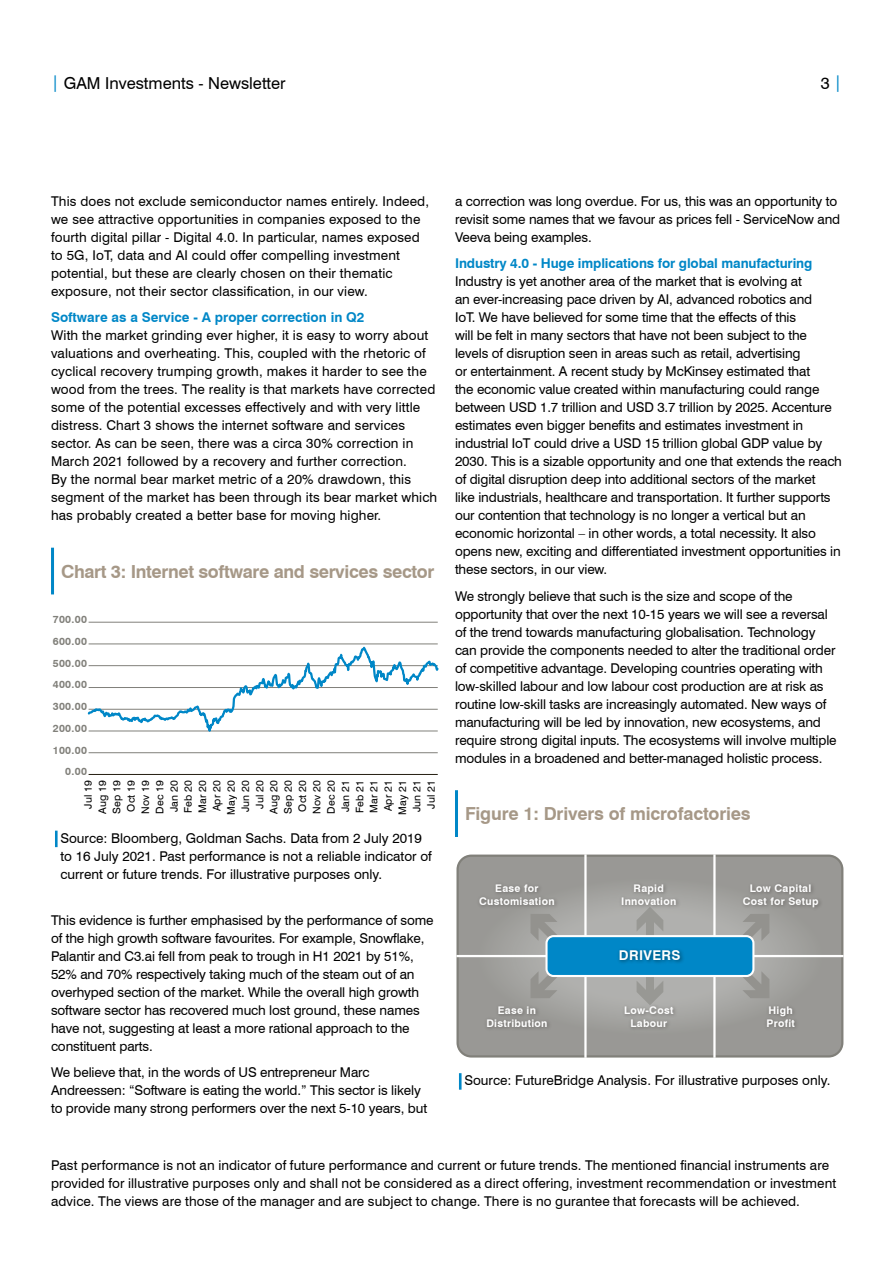
<style>
.page{position:relative;width:893px;height:1263px;background:#fff}
.page>*{position:absolute;margin:0;border:0;box-sizing:border-box;transform-origin:0 0}
.t1{font:700 18px "Swiss 721 BT";letter-spacing:-.02em;color:#a69887}
.t2{font:16.5px "Swiss 721 BT";color:#000}
.BODY_text{font:13.5px/18px "Swiss 721 BT";letter-spacing:-.01em;color:#000}
.BODY_text-2{font:13.5px/18px "Swiss 721 BT";letter-spacing:.01em;color:#000}
._9pt___4mm___4mm_par{font:13.5px/18px "Swiss 721 BT";letter-spacing:.01em;color:#000}
.SUBTITLE{font:700 13.5px "Swiss 721 BT";letter-spacing:-.01em;color:#0087c7}
.t3{font:700 13.5px "Swiss 721 BT";letter-spacing:.025em;color:#fff}
.t4{font:10.5px/14.2px "Swiss 721 BT";letter-spacing:.005em;color:#000;text-align:center}
.t5{font:700 10.5px/12.6px "Swiss 721 BT";letter-spacing:.025em;color:#fff;text-align:center}
.t6{font:700 10.5px "Swiss 721 BT";letter-spacing:.025em;color:#81807a}
.s1{color:#0087c7}
.s2{font-size:15px;color:#0087c7}
</style>
<div class="page">
<hr style="left:51px;top:548px;width:3px;height:46px;background:#0087c7">
<hr style="left:89px;top:622px;width:349px;height:1px;background:#81807a">
<hr style="left:89px;top:752px;width:349px;height:1px;background:#81807a">
<hr style="left:89px;top:774px;width:349px;height:1px;background:#251e11">
<svg style="left:87px;top:643px;width:352px;height:89px"></svg>
<hr style="left:455px;top:790px;width:3px;height:47px;background:#0087c7">
<svg style="left:456px;top:854px;width:387px;height:203px;background:#9e9d9a"></svg>
<hr style="left:456px;top:955px;width:387px;height:2px;background:#fff">
<hr style="left:713px;top:854px;width:3px;height:204px;background:#fff">
<hr style="left:584px;top:854px;width:3px;height:204px;background:#fff">
<svg style="left:637px;top:914px;width:26px;height:21px"></svg>
<svg style="left:637px;top:977px;width:26px;height:23px"></svg>
<svg style="left:530px;top:914px;width:31px;height:30px"></svg>
<svg style="left:530px;top:968px;width:31px;height:30px"></svg>
<svg style="left:739px;top:914px;width:30px;height:30px"></svg>
<svg style="left:739px;top:968px;width:30px;height:30px"></svg>
<div style="left:546px;top:936px;width:207px;height:40px;background:#0087c7;border-radius:7px"></div>
<div style="left:545px;top:935px;width:209px;height:42px;border:2px solid #fff;border-radius:7px"></div>
<img style="left:618px;top:949px;width:65px;height:14px">
<img style="left:475px;top:879px;width:86px;height:35px">
<img style="left:482px;top:1000px;width:72px;height:35px">
<img style="left:617px;top:879px;width:66px;height:35px">
<img style="left:620px;top:1000px;width:60px;height:35px">
<img style="left:738px;top:879px;width:87px;height:35px">
<img style="left:762px;top:1000px;width:39px;height:35px">
<p class="t2" style="left:51px;top:73px;width:236px"><span class="s1">|</span> GAM Investments - Newsletter</p>
<p class="t2" style="left:821px;top:73px;width:23px">3 <span class="s1">|</span></p>
<p class="BODY_text-2" style="left:51px;top:192px;width:379px">This does not exclude semiconductor names entirely. Indeed, we see attractive opportunities in companies exposed to the fourth digital pillar - Digital 4.0. In particular, names exposed to 5G, IoT, data and AI could offer compelling investment potential, but these are clearly chosen on their thematic exposure, not their sector classification, in our view.</p>
<p class="SUBTITLE" style="left:51px;top:309px;width:315px">Software as a Service - A proper correction in Q2</p>
<p class="BODY_text-2" style="left:51px;top:326px;width:388px">With the market grinding ever higher, it is easy to worry about valuations and overheating. This, coupled with the rhetoric of cyclical recovery trumping growth, makes it harder to see the wood from the trees. The reality is that markets have corrected some of the potential excesses effectively and with very little distress. Chart 3 shows the internet software and services sector. As can be seen, there was a circa 30% correction in March 2021 followed by a recovery and further correction.<br>By the normal bear market metric of a 20% drawdown, this segment of the market has been through its bear market which has probably created a better base for moving higher.</p>
<p class="t1" style="left:61px;top:561px;width:375px">Chart 3: Internet software and services sector</p>
<p class="t6" style="left:53px;top:613px;width:36px">700.00</p>
<p class="t6" style="left:53px;top:635px;width:36px">600.00</p>
<p class="t6" style="left:53px;top:656px;width:36px">500.00</p>
<p class="t6" style="left:53px;top:678px;width:36px">400.00</p>
<p class="t6" style="left:53px;top:700px;width:36px">300.00</p>
<p class="t6" style="left:53px;top:722px;width:36px">200.00</p>
<p class="t6" style="left:53px;top:743px;width:36px">100.00</p>
<p class="t6" style="left:65px;top:765px;width:23px">0.00</p>
<p class="t4" style="left:81px;top:815px;width:36px;rotate:-90deg">Jul 19<br>Aug 19<br>Sep 19<br>Oct 19<br>Nov 19<br>Dec 19<br>Jan 20<br>Feb 20<br>Mar 20<br>Apr 20<br>May 20<br>Jun 20<br>Jul 20<br>Aug 20<br>Sep 20<br>Oct 20<br>Nov 20<br>Dec 20<br>Jan 21<br>Feb 21<br>Mar 21<br>Apr 21<br>May 21<br>Jun 21<br>Jul 21</p>
<p class="BODY_text" style="left:60px;top:829px;width:373px;text-indent:-8px"><span class="s2">|</span>Source: Bloomberg, Goldman Sachs. Data from 2 July 2019 to 16 July 2021. Past performance is not a reliable indicator of current or future trends. For illustrative purposes only.</p>
<p class="BODY_text" style="left:51px;top:911px;width:384px">This evidence is further emphasised by the performance of some of the high growth software favourites. For example, Snowflake, Palantir and C3.ai fell from peak to trough in H1 2021 by 51%, 52% and 70% respectively taking much of the steam out of an overhyped section of the market. While the overall high growth software sector has recovered much lost ground, these names have not, suggesting at least a more rational approach to the constituent parts.</p>
<p class="BODY_text" style="left:51px;top:1063px;width:378px">We believe that, in the words of US entrepreneur Marc<br>Andreessen: “Software is eating the world.” This sector is likely to provide many strong performers over the next 5-10 years, but</p>
<p class="BODY_text" style="left:455px;top:192px;width:387px">a correction was long overdue. For us, this was an opportunity to revisit some names that we favour as prices fell - ServiceNow and<br>Veeva being examples.</p>
<p class="SUBTITLE" style="left:455px;top:255px;width:359px">Industry 4.0 - Huge implications for global manufacturing</p>
<p class="BODY_text" style="left:455px;top:272px;width:388px">Industry is yet another area of the market that is evolving at<br>an ever-increasing pace driven by AI, advanced robotics and<br>IoT. We have believed for some time that the effects of this<br>will be felt in many sectors that have not been subject to the levels of disruption seen in areas such as retail, advertising<br>or entertainment. A recent study by McKinsey estimated that<br>the economic value created within manufacturing could range between USD 1.7 trillion and USD 3.7 trillion by 2025. Accenture estimates even bigger benefits and estimates investment in industrial IoT could drive a USD 15 trillion global GDP value by 2030. This is a sizable opportunity and one that extends the reach of digital disruption deep into additional sectors of the market<br>like industrials, healthcare and transportation. It further supports our contention that technology is no longer a vertical but an economic horizontal – in other words, a total necessity. It also opens new, exciting and differentiated investment opportunities in these sectors, in our view.</p>
<p class="BODY_text" style="left:455px;top:587px;width:383px">We strongly believe that such is the size and scope of the opportunity that over the next 10-15 years we will see a reversal of the trend towards manufacturing globalisation. Technology can provide the components needed to alter the traditional order of competitive advantage. Developing countries operating with low-skilled labour and low labour cost production are at risk as routine low-skill tasks are increasingly automated. New ways of manufacturing will be led by innovation, new ecosystems, and require strong digital inputs. The ecosystems will involve multiple modules in a broadened and better-managed holistic process.</p>
<p class="t1" style="left:465px;top:803px;width:287px">Figure 1: Drivers of microfactories</p>
<p class="t5" style="left:479px;top:882px;width:77px">Ease for<br>Customisation</p>
<p class="t5" style="left:486px;top:1004px;width:63px">Ease in<br>Distribution</p>
<p class="t5" style="left:621px;top:882px;width:57px">Rapid<br>Innovation</p>
<p class="t3" style="left:619px;top:947px;width:63px">DRIVERS</p>
<p class="t5" style="left:624px;top:1004px;width:51px">Low-Cost<br>Labour</p>
<p class="t5" style="left:743px;top:882px;width:77px">Low Capital<br>Cost for Setup</p>
<p class="t5" style="left:766px;top:1004px;width:30px;text-align:left">High<br>Profit</p>
<p class="BODY_text" style="left:456px;top:1071px;width:375px"><span class="s2">|</span>Source: FutureBridge Analysis. For illustrative purposes only.</p>
<p class="_9pt___4mm___4mm_par" style="left:51px;top:1156px;width:787px">Past performance is not an indicator of future performance and current or future trends. The mentioned financial instruments are provided for illustrative purposes only and shall not be considered as a direct offering, investment recommendation or investment advice. The views are those of the manager and are subject to change. There is no gurantee that forecasts will be achieved.</p>
</div>
